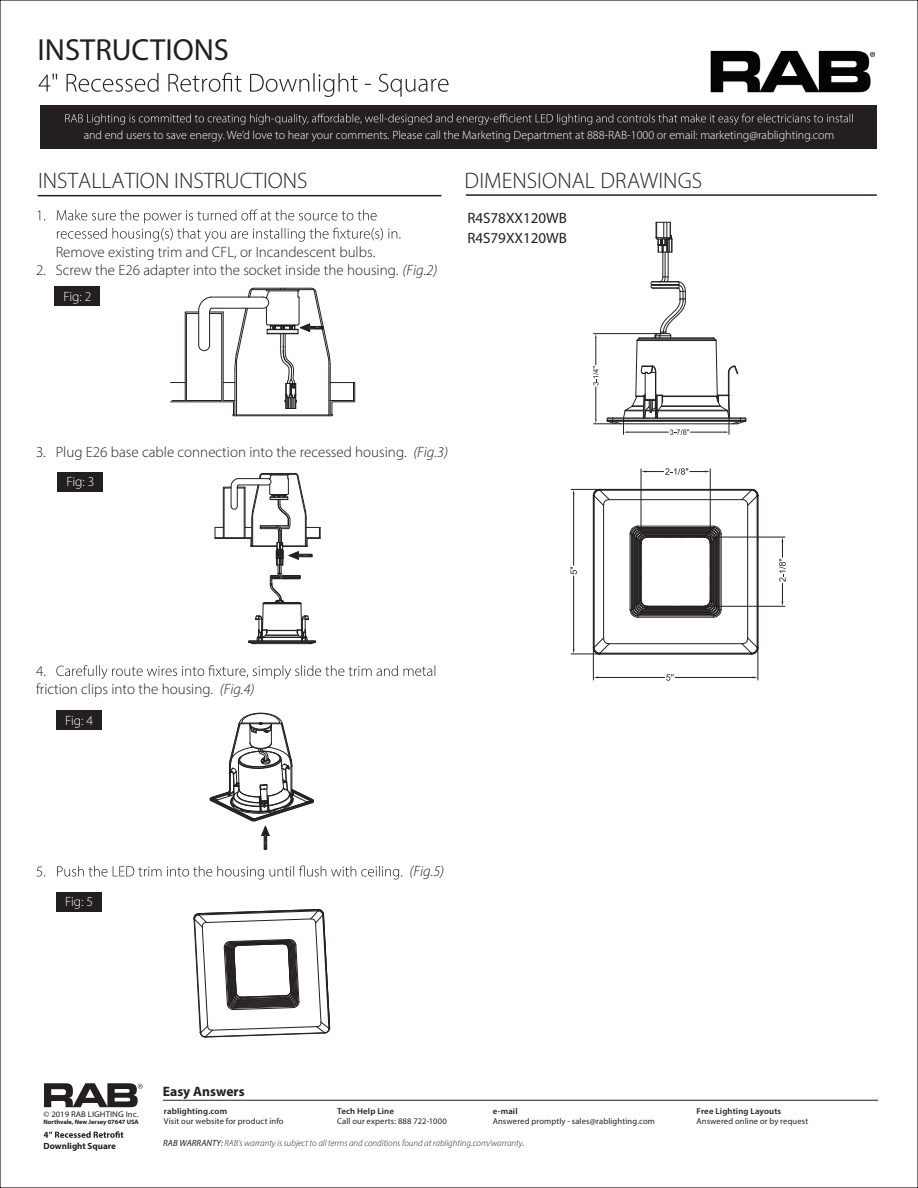
<style>
.page{position:relative;width:918px;height:1188px;background:#fff}
.page>*{position:absolute;margin:0;border:0;box-sizing:border-box;transform-origin:0 0}
.t1{font:30.6px "Myriad Pro";color:#231f20}
.t2{font:300 22.5px "Myriad Pro";color:#231f20}
.t3{font:300 15px "Myriad Pro";color:#231f20}
.t4{font:15px/19.4px "Myriad Pro";color:#231f20}
.t5{font:italic 300 15px "Myriad Pro";color:#231f20}
.t6{font:700 13.65px "Myriad Pro";color:#231f20}
.t7{font:300 13.5px "Myriad Pro";letter-spacing:-.015em;color:#fff}
.t8{font:300 12px "Myriad Pro";color:#fff}
.t9{font:italic 300 9px "Myriad Pro";color:#231f20}
.t10{font:700 9px "Myriad Pro";color:#231f20}
.t11{font:8.55px "Myriad Pro";letter-spacing:.015em;color:#231f20}
.t12{font:600 8.55px "Myriad Pro";letter-spacing:.015em;color:#231f20}
.t13{font:8.25px "Myriad Pro";letter-spacing:.005em;color:#231f20;scale:1.06 1}
.t14{font:700 6.3px "Myriad Pro";color:#231f20}
.s1{font-style:italic}
.s2{font-weight:400}
.s3{font-size:12px}
</style>
<div class="page">
<img style="left:710px;top:50px;width:166px;height:43px">
<div style="left:40px;top:105px;width:838px;height:44px;background:#231f20"></div>
<svg style="left:65px;top:114px;width:788px;height:11px"></svg>
<hr style="left:163px;top:1100px;width:715px;height:1px;background:#231f20">
<svg style="left:44px;top:1083px;width:99px;height:24px"></svg>
<svg style="left:44px;top:1131px;width:79px;height:7px"></svg>
<hr style="left:593px;top:496px;width:1px;height:151px;background:#231f20">
<hr style="left:594px;top:496px;width:1px;height:151px;background:#231f20">
<hr style="left:600px;top:654px;width:151px;height:1px;background:#231f20">
<hr style="left:600px;top:653px;width:151px;height:1px;background:#231f20">
<hr style="left:603px;top:505px;width:1px;height:133px;background:#231f20">
<hr style="left:609px;top:643px;width:133px;height:1px;background:#231f20">
<hr style="left:638px;top:617px;width:75px;height:1px;background:#231f20">
<hr style="left:721px;top:534px;width:1px;height:75px;background:#231f20">
<hr style="left:747px;top:505px;width:1px;height:133px;background:#231f20">
<hr style="left:609px;top:499px;width:133px;height:1px;background:#231f20">
<hr style="left:757px;top:496px;width:1px;height:151px;background:#231f20">
<hr style="left:758px;top:496px;width:1px;height:152px;background:#231f20">
<hr style="left:600px;top:490px;width:151px;height:1px;background:#231f20">
<hr style="left:600px;top:489px;width:152px;height:1px;background:#231f20">
<svg style="left:630px;top:526px;width:91px;height:91px"></svg>
<svg style="left:742px;top:489px;width:17px;height:17px"></svg>
<svg style="left:742px;top:638px;width:17px;height:17px"></svg>
<hr style="left:593px;top:648px;width:1px;height:32px;background:#231f20">
<hr style="left:758px;top:648px;width:1px;height:32px;background:#231f20">
<hr style="left:599px;top:677px;width:66px;height:1px;background:#231f20">
<hr style="left:675px;top:677px;width:78px;height:1px;background:#231f20">
<svg style="left:666px;top:674px;width:8px;height:7px"></svg>
<hr style="left:573px;top:576px;width:1px;height:73px;background:#231f20">
<hr style="left:573px;top:495px;width:1px;height:70px;background:#231f20">
<svg style="left:571px;top:638px;width:39px;height:17px"></svg>
<svg style="left:571px;top:489px;width:39px;height:17px"></svg>
<svg style="left:570px;top:567px;width:7px;height:7px"></svg>
<hr style="left:641px;top:469px;width:1px;height:74px;background:#231f20">
<hr style="left:710px;top:469px;width:1px;height:74px;background:#231f20">
<svg style="left:641px;top:468px;width:69px;height:7px"></svg>
<hr style="left:705px;top:537px;width:80px;height:1px;background:#231f20">
<hr style="left:705px;top:606px;width:80px;height:1px;background:#231f20">
<svg style="left:779px;top:537px;width:7px;height:69px"></svg>
<hr style="left:616px;top:424px;width:121px;height:1px;background:#231f20">
<hr style="left:613px;top:421px;width:127px;height:1px;background:#231f20">
<hr style="left:613px;top:420px;width:127px;height:1px;background:#231f20">
<hr style="left:607px;top:419px;width:139px;height:1px;background:#231f20">
<hr style="left:608px;top:418px;width:137px;height:1px;background:#231f20">
<hr style="left:658px;top:411px;width:69px;height:1px;background:#231f20">
<hr style="left:658px;top:410px;width:69px;height:1px;background:#231f20">
<hr style="left:661px;top:406px;width:59px;height:1px;background:#231f20">
<hr style="left:663px;top:396px;width:54px;height:1px;background:#231f20">
<hr style="left:637px;top:340px;width:79px;height:1px;background:#231f20">
<hr style="left:640px;top:338px;width:73px;height:1px;background:#231f20">
<hr style="left:691px;top:432px;width:34px;height:1px;background:#231f20">
<svg style="left:713px;top:338px;width:34px;height:96px"></svg>
<svg style="left:593px;top:222px;width:96px;height:213px"></svg>
<svg style="left:38px;top:73px;width:411px;height:24px"></svg>
<div style="left:56px;top:892px;width:46px;height:19px;background:#231f20"></div>
<div style="left:56px;top:710px;width:46px;height:20px;background:#231f20"></div>
<svg style="left:38px;top:209px;width:363px;height:33px"></svg>
<svg style="left:36px;top:665px;width:399px;height:14px"></svg>
<svg style="left:37px;top:866px;width:365px;height:14px"></svg>
<div style="left:55px;top:286px;width:45px;height:20px;background:#231f20"></div>
<div style="left:58px;top:472px;width:45px;height:19px;background:#231f20"></div>
<svg style="left:210px;top:713px;width:104px;height:136px"></svg>
<svg style="left:194px;top:909px;width:136px;height:129px"></svg>
<hr style="left:466px;top:194px;width:411px;height:2px;background:#231f20">
<svg style="left:171px;top:288px;width:184px;height:128px"></svg>
<svg style="left:215px;top:473px;width:106px;height:171px"></svg>
<hr style="left:38px;top:195px;width:403px;height:1px;background:#231f20">
<h1 class="t1" style="left:38px;top:31px;width:193px">INSTRUCTIONS</h1>
<p class="t8" style="left:84px;top:128px;width:752px">and end users to save energy. We’d love to hear your comments. Please call the Marketing Department at 888-RAB-1000 or email: marketing@rablighting.com</p>
<h2 class="t2" style="left:38px;top:167px;width:271px">INSTALLATION INSTRUCTIONS</h2>
<h2 class="t2" style="left:465px;top:167px;width:239px">DIMENSIONAL DRAWINGS</h2>
<p class="t3" style="left:56px;top:243px;width:321px">Remove existing trim and CFL, or Incandescent bulbs.</p>
<p class="t3" style="left:36px;top:261px;width:403px">2. Screw the E26 adapter into the socket inside the housing. <span class="s1">(Fig.2)</span></p>
<p class="t7" style="left:63px;top:288px;width:29px">Fig: 2</p>
<p class="t4" style="left:467px;top:208px;width:101px">R4S78XX120WB<br>R4S79XX120WB</p>
<p class="t3" style="left:36px;top:443px;width:414px">3. Plug E26 base cable connection into the recessed housing. <span class="s1">(Fig.3)</span></p>
<p class="t7" style="left:66px;top:474px;width:29px">Fig: 3</p>
<p class="t3" style="left:36px;top:680px;width:220px">friction clips into the housing. <span class="s1">(Fig.4)</span></p>
<p class="t7" style="left:65px;top:712px;width:29px">Fig: 4</p>
<p class="t7" style="left:65px;top:894px;width:29px">Fig: 5</p>
<p class="t5" style="left:410px;top:862px;width:36px">(Fig.5)</p>
<p class="t13" style="left:44px;top:1109px;width:91px">© 2019 RAB LIGHTING Inc.</p>
<p class="t14" style="left:44px;top:1118px;width:97px">Northvale, New Jersey 07647 USA</p>
<p class="t10" style="left:44px;top:1140px;width:74px">Downlight Square</p>
<p class="t6" style="left:163px;top:1082px;width:83px">Easy Answers</p>
<p class="t12" style="left:164px;top:1105px;width:65px">rablighting.com</p>
<p class="t11" style="left:164px;top:1116px;width:121px">Visit our website for product info</p>
<p class="t12" style="left:337px;top:1105px;width:58px">Tech Help Line</p>
<p class="t11" style="left:337px;top:1116px;width:111px">Call our experts: 888 722-1000</p>
<p class="t12" style="left:493px;top:1105px;width:26px">e-mail</p>
<p class="t11" style="left:493px;top:1116px;width:164px">Answered promptly - sales@rablighting.com</p>
<p class="t9" style="left:163px;top:1137px;width:363px"><span class="s2">RAB WARRANTY:</span> RAB’s warranty is subject to all terms and conditions found at rablighting.com/warranty<span class="s3">.</span></p>
<p class="t12" style="left:697px;top:1105px;width:86px">Free Lighting Layouts</p>
<p class="t11" style="left:697px;top:1116px;width:113px">Answered online or by request</p>
</div>
